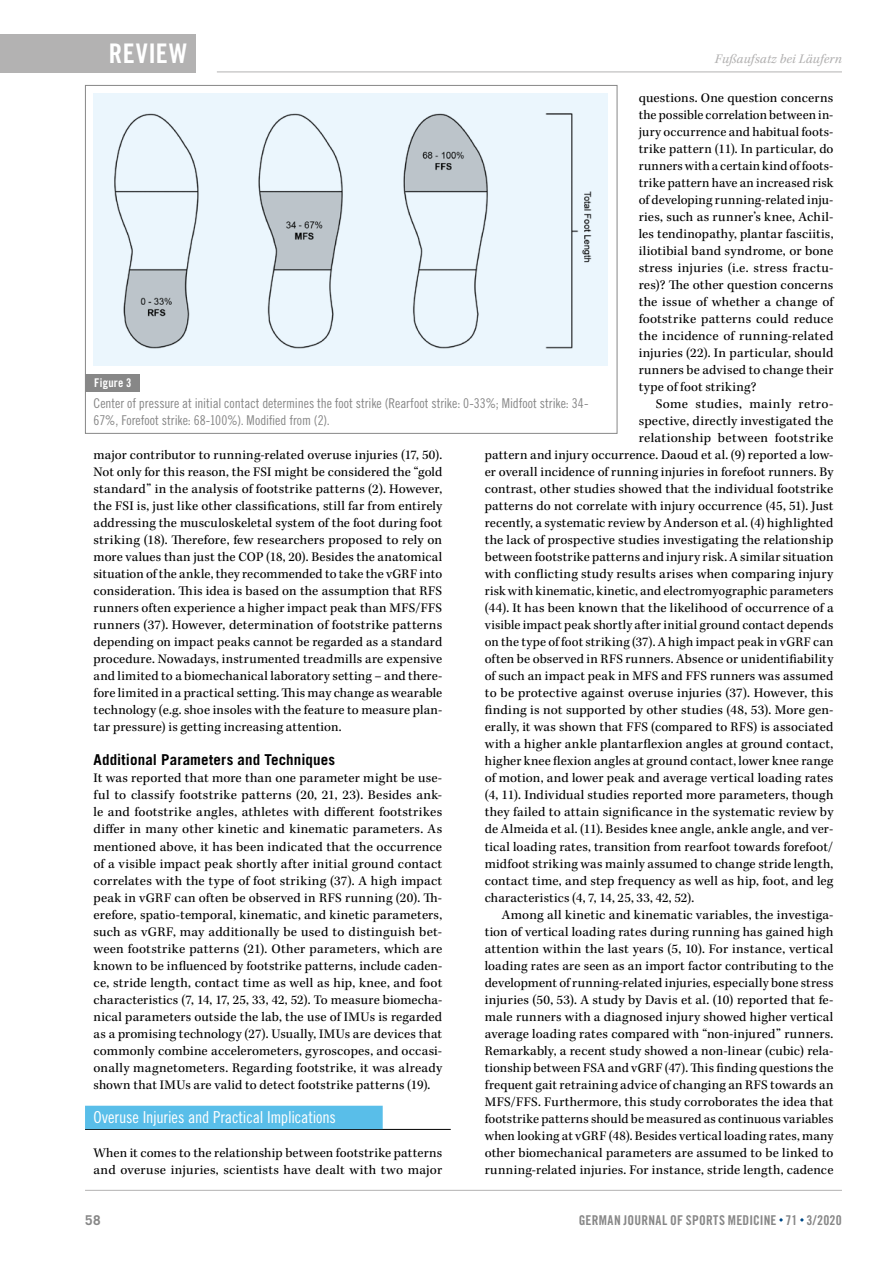
<style>
.page{position:relative;width:893px;height:1263px;background:#fff}
.page>*{position:absolute;margin:0;border:0;box-sizing:border-box;transform-origin:0 0}
.t1{font:27px "Trade Gothic LT Std Bd Cn 20";color:#fff}
.t2{font:16.5px "Trade Gothic LT Std Cn 18";letter-spacing:-.01em;color:#fff}
.t3{font:700 15px "Trade Gothic LT Std";letter-spacing:.01em;color:#000}
.t4{font:13.5px/17px "Kepler Std";letter-spacing:.015em;color:#000;text-align:justify}
.t5{font:13.5px/17px "Trade Gothic LT Std Cn 18";color:#878787}
.t6{font:13.5px "Trade Gothic LT Std Bd Cn 20";letter-spacing:.02em;color:#878787}
.t7{font:italic 13.5px "Kepler Std";letter-spacing:.015em;color:#b3b2b2}
.t8{font:700 13.5px "Trade Gothic LT Std";color:#878787}
.t9{font:12px "Trade Gothic LT Std Bd Cn 20";letter-spacing:.02em;color:#fff}
</style>
<div class="page">
<div style="left:0;top:34px;width:196px;height:38px;background:#b3b2b2"></div>
<hr style="left:217px;top:72px;width:625px;height:1px;background:#b3b2b2">
<hr style="left:85px;top:1190px;width:757px;height:1px;background:#b3b2b2">
<hr style="left:85px;top:1129px;width:366px;height:1px;background:#000">
<div style="left:85px;top:1106px;width:298px;height:23px;background:#59bee9"></div>
<div style="left:86px;top:374px;width:54px;height:17px;background:#878787"></div>
<img style="left:94px;top:94px;width:514px;height:272px">
<h1 class="t1" style="left:109px;top:37px;width:28px">REVIEW</h1>
<p class="t7" style="left:715px;top:51px;width:128px">Fußaufsatz bei Läufern</p>
<p class="t4" style="left:639px;top:90px;width:196px">questions. One question concerns the possible correlation between in&shy;jury occurrence and habitual foots&shy;trike pattern (11). In particular, do runners with a certain kind of foots&shy;trike pattern have an increased risk of developing running-related inju&shy;ries, such as runner’s knee, Achil&shy;les tendinopathy, plantar fasciitis, iliotibial band syndrome, or bone stress injuries (i.e. stress fractu&shy;res)? The other question concerns the issue of whether a change of footstrike patterns could reduce the incidence of running-related injuries (22). In particular, should runners be advised to change their type of foot striking?</p>
<p class="t4" style="left:656px;top:396px;width:179px">Some studies, mainly retro-</p>
<p class="t4" style="left:639px;top:413px;width:196px">spective, directly investigated the</p>
<p class="t4" style="left:639px;top:430px;width:196px">relationship between footstrike</p>
<p class="t4" style="left:485px;top:447px;width:350px">pattern and injury occurrence. Daoud et al. (9) reported a low-</p>
<p class="t4" style="left:485px;top:464px;width:350px">er overall incidence of running injuries in forefoot runners. By</p>
<p class="t4" style="left:485px;top:481px;width:350px">contrast, other studies showed that the individual footstrike</p>
<p class="t4" style="left:485px;top:498px;width:350px">patterns do not correlate with injury occurrence (45, 51). Just</p>
<p class="t4" style="left:485px;top:515px;width:350px">recently, a systematic review by Anderson et al. (4) highlighted</p>
<p class="t4" style="left:485px;top:532px;width:350px">the lack of prospective studies investigating the relationship</p>
<p class="t4" style="left:485px;top:549px;width:350px">between footstrike patterns and injury risk. A similar situation</p>
<p class="t4" style="left:485px;top:566px;width:350px">with conflicting study results arises when comparing injury</p>
<p class="t4" style="left:485px;top:583px;width:350px">risk with kinematic, kinetic, and electromyographic parameters</p>
<p class="t4" style="left:485px;top:600px;width:350px">(44). It has been known that the likelihood of occurrence of a</p>
<p class="t4" style="left:485px;top:617px;width:350px">visible impact peak shortly after initial ground contact depends</p>
<p class="t4" style="left:485px;top:634px;width:350px">on the type of foot striking (37). A high impact peak in vGRF can</p>
<p class="t4" style="left:485px;top:651px;width:350px">often be observed in RFS runners. Absence or unidentifiability</p>
<p class="t4" style="left:485px;top:668px;width:350px">of such an impact peak in MFS and FFS runners was assumed</p>
<p class="t4" style="left:485px;top:685px;width:350px">to be protective against overuse injuries (37). However, this</p>
<p class="t4" style="left:485px;top:702px;width:350px">finding is not supported by other studies (48, 53). More gen-</p>
<p class="t4" style="left:485px;top:719px;width:350px">erally, it was shown that FFS (compared to RFS) is associated</p>
<p class="t4" style="left:485px;top:736px;width:350px">with a higher ankle plantarflexion angles at ground contact,</p>
<p class="t4" style="left:485px;top:753px;width:350px">higher knee flexion angles at ground contact, lower knee range</p>
<p class="t4" style="left:485px;top:770px;width:350px">of motion, and lower peak and average vertical loading rates</p>
<p class="t4" style="left:485px;top:787px;width:350px">(4, 11). Individual studies reported more parameters, though</p>
<p class="t4" style="left:485px;top:804px;width:350px">they failed to attain significance in the systematic review by</p>
<p class="t4" style="left:485px;top:821px;width:350px">de Almeida et al. (11). Besides knee angle, ankle angle, and ver-</p>
<p class="t4" style="left:485px;top:838px;width:350px">tical loading rates, transition from rearfoot towards forefoot/</p>
<p class="t4" style="left:485px;top:855px;width:350px">midfoot striking was mainly assumed to change stride length,</p>
<p class="t4" style="left:485px;top:872px;width:350px">contact time, and step frequency as well as hip, foot, and leg</p>
<p class="t4" style="left:485px;top:889px;width:211px">characteristics (4, 7, 14, 25, 33, 42, 52).</p>
<p class="t4" style="left:502px;top:906px;width:333px">Among all kinetic and kinematic variables, the investiga-</p>
<p class="t4" style="left:485px;top:923px;width:350px">tion of vertical loading rates during running has gained high</p>
<p class="t4" style="left:485px;top:940px;width:350px">attention within the last years (5, 10). For instance, vertical</p>
<p class="t4" style="left:485px;top:957px;width:350px">loading rates are seen as an import factor contributing to the</p>
<p class="t4" style="left:485px;top:974px;width:350px">development of running-related injuries, especially bone stress</p>
<p class="t4" style="left:485px;top:991px;width:350px">injuries (50, 53). A study by Davis et al. (10) reported that fe-</p>
<p class="t4" style="left:485px;top:1008px;width:350px">male runners with a diagnosed injury showed higher vertical</p>
<p class="t4" style="left:485px;top:1025px;width:350px">average loading rates compared with “non-injured” runners.</p>
<p class="t4" style="left:485px;top:1042px;width:350px">Remarkably, a recent study showed a non-linear (cubic) rela-</p>
<p class="t4" style="left:485px;top:1059px;width:350px">tionship between FSA and vGRF (47). This finding questions the</p>
<p class="t4" style="left:485px;top:1076px;width:350px">frequent gait retraining advice of changing an RFS towards an</p>
<p class="t4" style="left:485px;top:1093px;width:350px">MFS/FFS. Furthermore, this study corroborates the idea that</p>
<p class="t4" style="left:485px;top:1110px;width:350px">footstrike patterns should be measured as continuous variables</p>
<p class="t4" style="left:485px;top:1127px;width:350px">when looking at vGRF (48). Besides vertical loading rates, many</p>
<p class="t4" style="left:485px;top:1144px;width:350px">other biomechanical parameters are assumed to be linked to</p>
<p class="t4" style="left:485px;top:1161px;width:350px">running-related injuries. For instance, stride length, cadence</p>
<p class="t9" style="left:94px;top:375px;width:39px">FIGURE 3</p>
<p class="t5" style="left:94px;top:395px;width:496px">Center of pressure at initial contact determines the foot strike (Rearfoot strike: 0-33%; Midfoot strike: 34-<br>67%, Forefoot strike: 68-100%). Modified from (2).</p>
<p class="t4" style="left:94px;top:447px;width:350px">major contributor to running-related overuse injuries (17, 50).<br>Not only for this reason, the FSI might be considered the “gold standard” in the analysis of footstrike patterns (2). However, the FSI is, just like other classifications, still far from entirely addressing the musculoskeletal system of the foot during foot striking (18). Therefore, few researchers proposed to rely on more values than just the COP (18, 20). Besides the anatomical situation of the ankle, they recommended to take the vGRF into consideration. This idea is based on the assumption that RFS runners often experience a higher impact peak than MFS/FFS runners (37). However, determination of footstrike patterns depending on impact peaks cannot be regarded as a standard procedure. Nowadays, instrumented treadmills are expensive and limited to a biomechanical laboratory setting – and there&shy;fore limited in a practical setting. This may change as wearable technology (e.g. shoe insoles with the feature to measure plan&shy;tar pressure) is getting increasing attention.</p>
<p class="t3" style="left:94px;top:751px;width:243px">Additional Parameters and Techniques</p>
<p class="t4" style="left:94px;top:770px;width:350px">It was reported that more than one parameter might be use&shy;ful to classify footstrike patterns (20, 21, 23). Besides ank&shy;le and footstrike angles, athletes with different footstrikes differ in many other kinetic and kinematic parameters. As mentioned above, it has been indicated that the occurrence of a visible impact peak shortly after initial ground contact correlates with the type of foot striking (37). A high impact peak in vGRF can often be observed in RFS running (20). Th&shy;erefore, spatio-temporal, kinematic, and kinetic parameters, such as vGRF, may additionally be used to distinguish bet&shy;ween footstrike patterns (21). Other parameters, which are known to be influenced by footstrike patterns, include caden&shy;ce, stride length, contact time as well as hip, knee, and foot characteristics (7, 14, 17, 25, 33, 42, 52). To measure biomecha&shy;nical parameters outside the lab, the use of IMUs is regarded as a promising technology (27). Usually, IMUs are devices that commonly combine accelerometers, gyroscopes, and occasi&shy;onally magnetometers. Regarding footstrike, it was already shown that IMUs are valid to detect footstrike patterns (19).</p>
<p class="t2" style="left:94px;top:1107px;width:244px">Overuse Injuries and Practical Implications</p>
<p class="t4" style="left:94px;top:1144px;width:350px">When it comes to the relationship between footstrike patterns and overuse injuries, scientists have dealt with two major</p>
<p class="t8" style="left:85px;top:1211px;width:17px">58</p>
<p class="t6" style="left:579px;top:1212px;width:265px">GERMAN JOURNAL OF SPORTS MEDICINE 71 3/2020</p>
</div>
